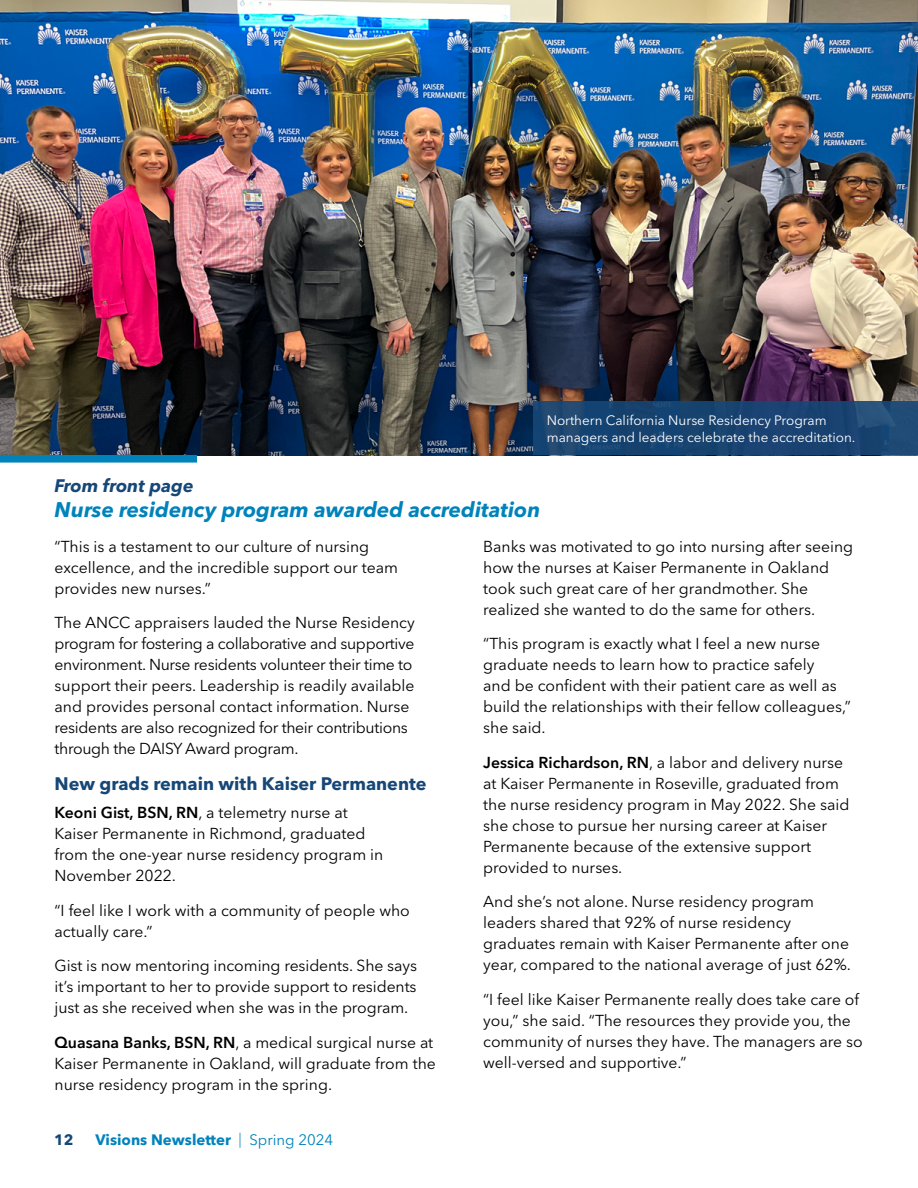
<style>
.page{position:relative;width:918px;height:1188px;background:#fff}
.page>*{position:absolute;margin:0;border:0;box-sizing:border-box;transform-origin:0 0}
.Blurb_Title_Continued{font:italic 700 21px "Avenir Next LT Pro";color:#0083bb}
.Section_Title{font:700 18px "Avenir Next LT Pro";color:#164777}
.Cont__From_w_Rule_Above{font:italic 700 18px "Avenir Next LT Pro";color:#164777}
.Body_Text{font:15.75px/21px "Avenir Next LT Pro";color:#000}
.Body_Text-2{font:15.75px/21px "Avenir Next LT Pro";letter-spacing:-.02em;color:#000}
.t1{font:700 15px "Avenir Next LT Pro";color:#0083bb}
.t2{font:700 15px "Avenir Next LT Pro";color:#164777}
.t3{font:13.5px/16.5px "Avenir Next LT Pro";color:#fff}
.s1{font-weight:600}
.s2{font-weight:300}
.s3{font-weight:400}
</style>
<div class="page">
<img style="left:0;top:0;width:918px;height:455px">
<div style="left:0;top:455px;width:197px;height:8px;background:#0083bb"></div>
<div style="left:533px;top:401px;width:385px;height:54px;background:#164777"></div>
<p class="t3" style="left:547px;top:412px;width:310px">Northern California Nurse Residency Program managers and leaders celebrate the accreditation.</p>
<p class="Cont__From_w_Rule_Above" style="left:55px;top:475px;width:141px">From front page</p>
<p class="Blurb_Title_Continued" style="left:55px;top:497px;width:487px">Nurse residency program awarded accreditation</p>
<p class="Body_Text" style="left:55px;top:536px;width:345px">“This is a testament to our culture of nursing excellence, and the incredible support our team provides new nurses.”</p>
<p class="Body_Text-2" style="left:55px;top:612px;width:362px">The ANCC appraisers lauded the Nurse Residency program for fostering a collaborative and supportive environment. Nurse residents volunteer their time to support their peers. Leadership is readily available and provides personal contact information. Nurse residents are also recognized for their contributions through the DAISY Award program.</p>
<p class="Section_Title" style="left:55px;top:773px;width:373px">New grads remain with Kaiser Permanente</p>
<p class="Body_Text" style="left:55px;top:802px;width:330px"><span class="s1">Keoni Gist, BSN, RN</span>, a telemetry nurse at Kaiser Permanente in Richmond, graduated from the one‑year nurse residency program in November 2022.</p>
<p class="Body_Text" style="left:55px;top:900px;width:357px">“I feel like I work with a community of people who actually care.”</p>
<p class="Body_Text" style="left:55px;top:955px;width:364px;text-align:justify">Gist is now mentoring incoming residents. She says it’s important to her to provide support to residents just as she received when she was in the program.</p>
<p class="Body_Text" style="left:55px;top:1032px;width:383px"><span class="s1">Quasana Banks, BSN, RN</span>, a medical surgical nurse at<br>Kaiser Permanente in Oakland, will graduate from the nurse residency program in the spring.</p>
<p class="Body_Text" style="left:483px;top:536px;width:372px">Banks was motivated to go into nursing after seeing how the nurses at Kaiser Permanente in Oakland took such great care of her grandmother. She realized she wanted to do the same for others.</p>
<p class="Body_Text" style="left:483px;top:633px;width:369px">“This program is exactly what I feel a new nurse graduate needs to learn how to practice safely<br>and be confident with their patient care as well as build the relationships with their fellow colleagues,” she said.</p>
<p class="Body_Text" style="left:483px;top:752px;width:368px"><span class="s1">Jessica Richardson, RN</span>, a labor and delivery nurse at Kaiser Permanente in Roseville, graduated from the nurse residency program in May 2022. She said she chose to pursue her nursing career at Kaiser Permanente because of the extensive support provided to nurses.</p>
<p class="Body_Text" style="left:483px;top:891px;width:369px">And she’s not alone. Nurse residency program leaders shared that 92% of nurse residency graduates remain with Kaiser Permanente after one year, compared to the national average of just 62%.</p>
<p class="Body_Text" style="left:483px;top:989px;width:381px">“I feel like Kaiser Permanente really does take care of you,” she said. “The resources they provide you, the community of nurses they have. The managers are so well‑versed and supportive.”</p>
<p class="t2" style="left:54px;top:1131px;width:21px">12</p>
<p class="t1" style="left:96px;top:1131px;width:239px">Visions Newsletter <span class="s2">|</span> <span class="s3">Spring 2024</span></p>
</div>
